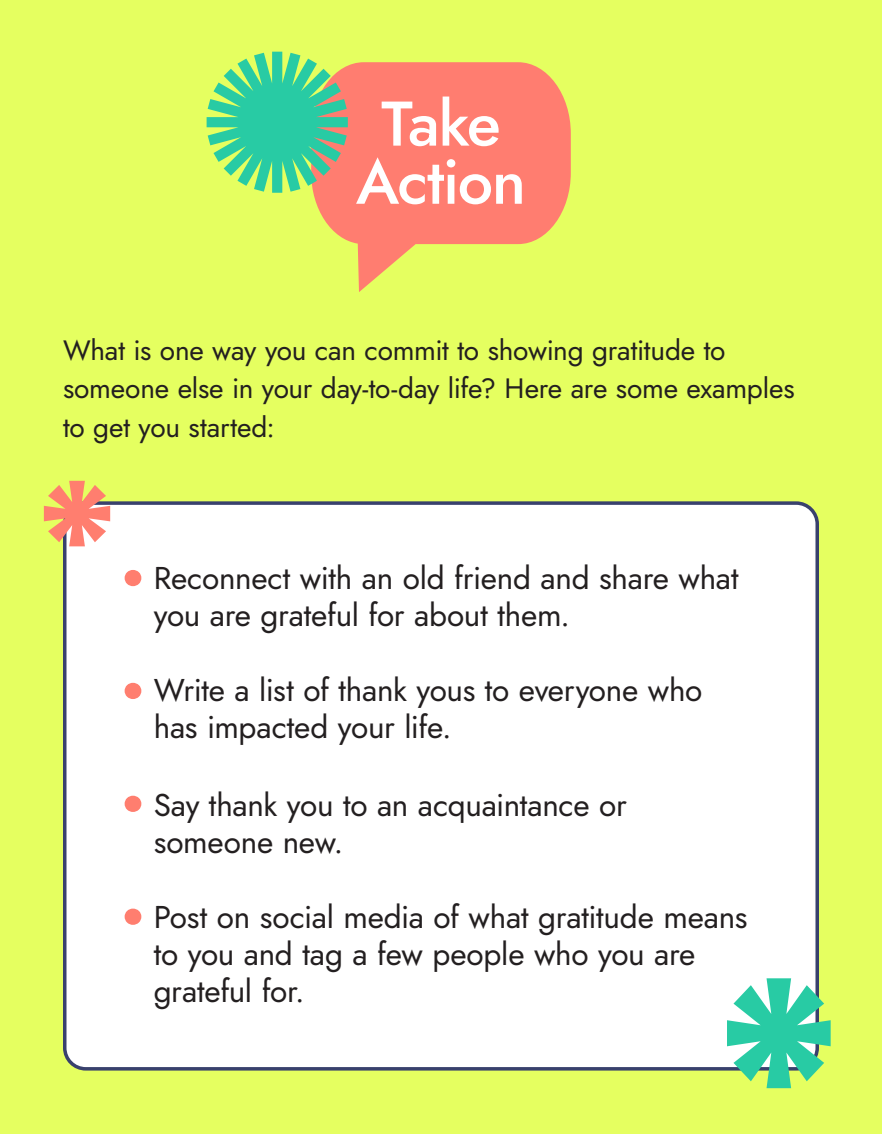
<style>
.page{position:relative;width:882px;height:1134px;background:#e5ff60}
.page>*{position:absolute;margin:0;border:0;box-sizing:border-box;transform-origin:0 0}
.t1{font:84px "Elephant";color:#ff7e6f}
.t2{font:500 63px/58.1px "Jost";letter-spacing:-.03em;color:#fff;text-align:center}
.t3{font:31.5px/36.8px "Jost";letter-spacing:-.01em;color:#231f20}
.t4{font:28px/38.5px "Jost";letter-spacing:-.01em;color:#231f20}
</style>
<div class="page">
<div style="left:65px;top:503px;width:752px;height:566px;background:#fff;border-radius:21px"></div>
<div style="left:63px;top:501px;width:756px;height:570px;border:4px solid #39416d;border-radius:21px"></div>
<svg style="left:313px;top:62px;width:258px;height:230px;fill:#ff7d70"></svg>
<svg style="left:727px;top:978px;width:104px;height:110px"></svg>
<svg style="left:207px;top:52px;width:141px;height:141px"></svg>
<svg style="left:44px;top:481px;width:66px;height:65px"></svg>
<p class="t2" style="left:356px;top:95px;width:172px">Take<br>Action</p>
<p class="t4" style="left:63px;top:331px;width:733px">What is one way you can commit to showing gratitude to someone else in your day-to-day life? Here are some examples to get you started:</p>
<p class="t1" style="left:122px;top:503px;width:24px">.</p>
<p class="t3" style="left:154px;top:560px;width:586px">Reconnect with an old friend and share what you are grateful for about them.</p>
<p class="t1" style="left:122px;top:616px;width:24px">.</p>
<p class="t3" style="left:154px;top:672px;width:550px">Write a list of thank yous to everyone who has impacted your life.</p>
<p class="t1" style="left:122px;top:729px;width:24px">.</p>
<p class="t3" style="left:154px;top:787px;width:475px">Say thank you to an acquaintance or someone new.</p>
<p class="t1" style="left:122px;top:842px;width:24px">.</p>
<p class="t3" style="left:154px;top:899px;width:595px">Post on social media of what gratitude means to you and tag a few people who you are grateful for.</p>
</div>
